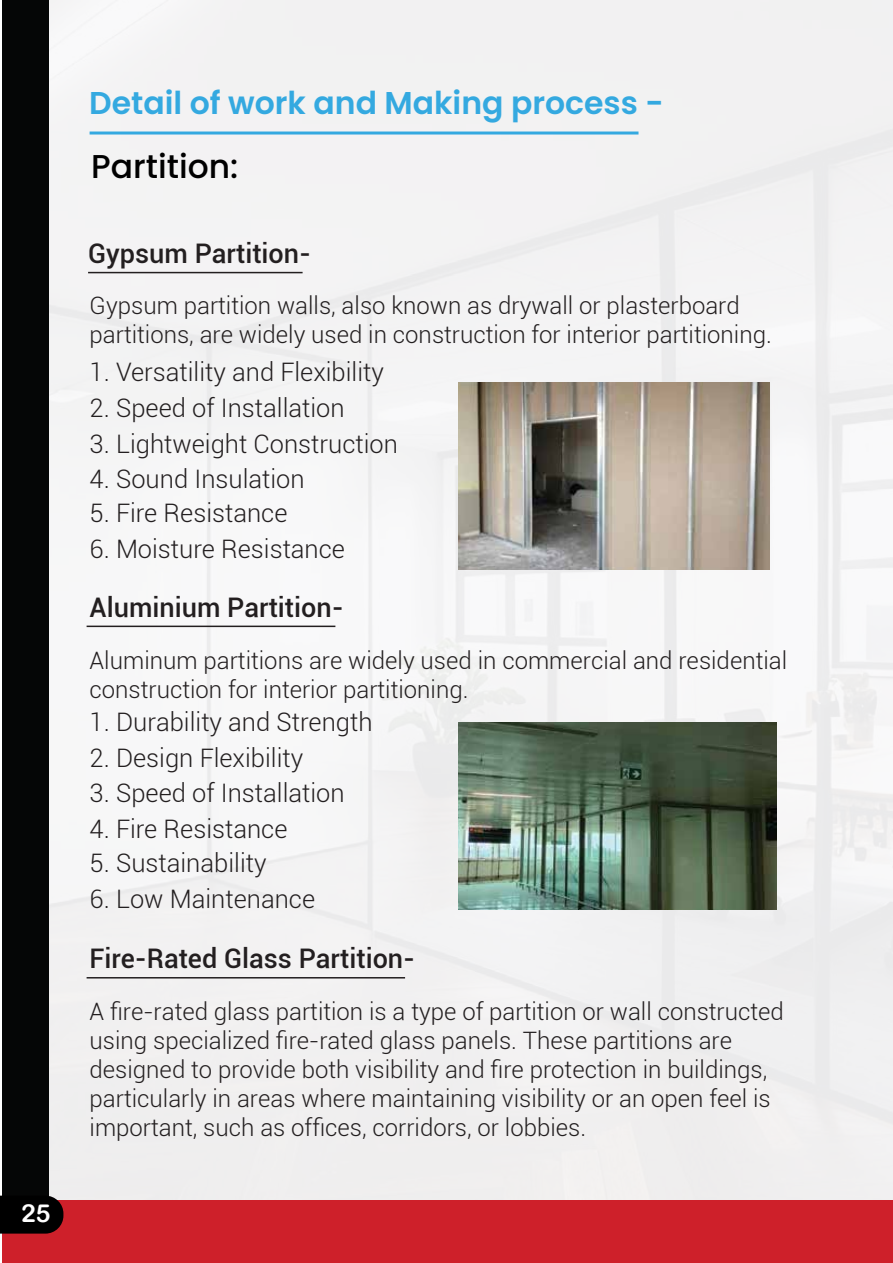
<style>
.page{position:relative;width:893px;height:1263px;background:#fff}
.page>*{position:absolute;margin:0;border:0;box-sizing:border-box;transform-origin:0 0}
.t1{font:500 33px "Poppins";color:#000}
.t2{font:600 31.5px "Poppins";color:#34a9e0}
.t3{font:500 27px "Roboto";color:#231f20}
.t4{font:300 25.5px "Roboto";color:#231f20}
.t5{font:24.9px "Arial Rounded MT Bold";color:#fff}
.t6{font:300 24px/28.8px "Roboto";color:#231f20}
</style>
<div class="page">
<div style="left:49px;top:0;width:844px;height:1200px;background:#f3f2f3"></div>
<hr style="left:90px;top:132px;width:548px;height:3px;background:#34a9e0">
<hr style="left:88px;top:272px;width:215px;height:1px;background:#231f20">
<hr style="left:87px;top:626px;width:248px;height:1px;background:#231f20">
<hr style="left:87px;top:977px;width:318px;height:1px;background:#231f20">
<img style="left:459px;top:382px;width:311px;height:188px">
<img style="left:459px;top:723px;width:317px;height:186px">
<div style="left:2px;top:0;width:47px;height:1210px;background:#050606"></div>
<div style="left:2px;top:1200px;width:891px;height:62px;background:#ce202a"></div>
<div style="left:0;top:1195px;width:63px;height:38px;background:#000"></div>
<p class="t5" style="left:21px;top:1198px;width:31px">25</p>
<h2 class="t2" style="left:89px;top:85px;width:576px">Detail of work and Making process -</h2>
<h1 class="t1" style="left:91px;top:147px;width:149px">Partition:</h1>
<p class="t3" style="left:88px;top:234px;width:225px">Gypsum Partition-</p>
<p class="t6" style="left:90px;top:290px;width:684px">Gypsum partition walls, also known as drywall or plasterboard partitions, are widely used in construction for interior partitioning.</p>
<p class="t4" style="left:90px;top:354px;width:296px">1. Versatility and Flexibility</p>
<p class="t4" style="left:90px;top:390px;width:256px">2. Speed of Installation</p>
<p class="t4" style="left:90px;top:426px;width:310px">3. Lightweight Construction</p>
<p class="t4" style="left:90px;top:461px;width:217px">4. Sound Insulation</p>
<p class="t4" style="left:90px;top:495px;width:199px">5. Fire Resistance</p>
<p class="t4" style="left:90px;top:531px;width:257px">6. Moisture Resistance</p>
<p class="t3" style="left:90px;top:588px;width:256px">Aluminium Partition-</p>
<p class="t6" style="left:90px;top:645px;width:699px">Aluminum partitions are widely used in commercial and residential construction for interior partitioning.</p>
<p class="t4" style="left:90px;top:704px;width:284px">1. Durability and Strength</p>
<p class="t4" style="left:90px;top:740px;width:215px">2. Design Flexibility</p>
<p class="t4" style="left:90px;top:776px;width:256px">3. Speed of Installation</p>
<p class="t4" style="left:90px;top:811px;width:199px">4. Fire Resistance</p>
<p class="t4" style="left:90px;top:845px;width:178px">5. Sustainability</p>
<p class="t4" style="left:90px;top:881px;width:227px">6. Low Maintenance</p>
<p class="t3" style="left:90px;top:939px;width:327px">Fire-Rated Glass Partition-</p>
<p class="t6" style="left:90px;top:996px;width:696px">A fire-rated glass partition is a type of partition or wall constructed using specialized fire-rated glass panels. These partitions are designed to provide both visibility and fire protection in buildings, particularly in areas where maintaining visibility or an open feel is important, such as offices, corridors, or lobbies.</p>
</div>
